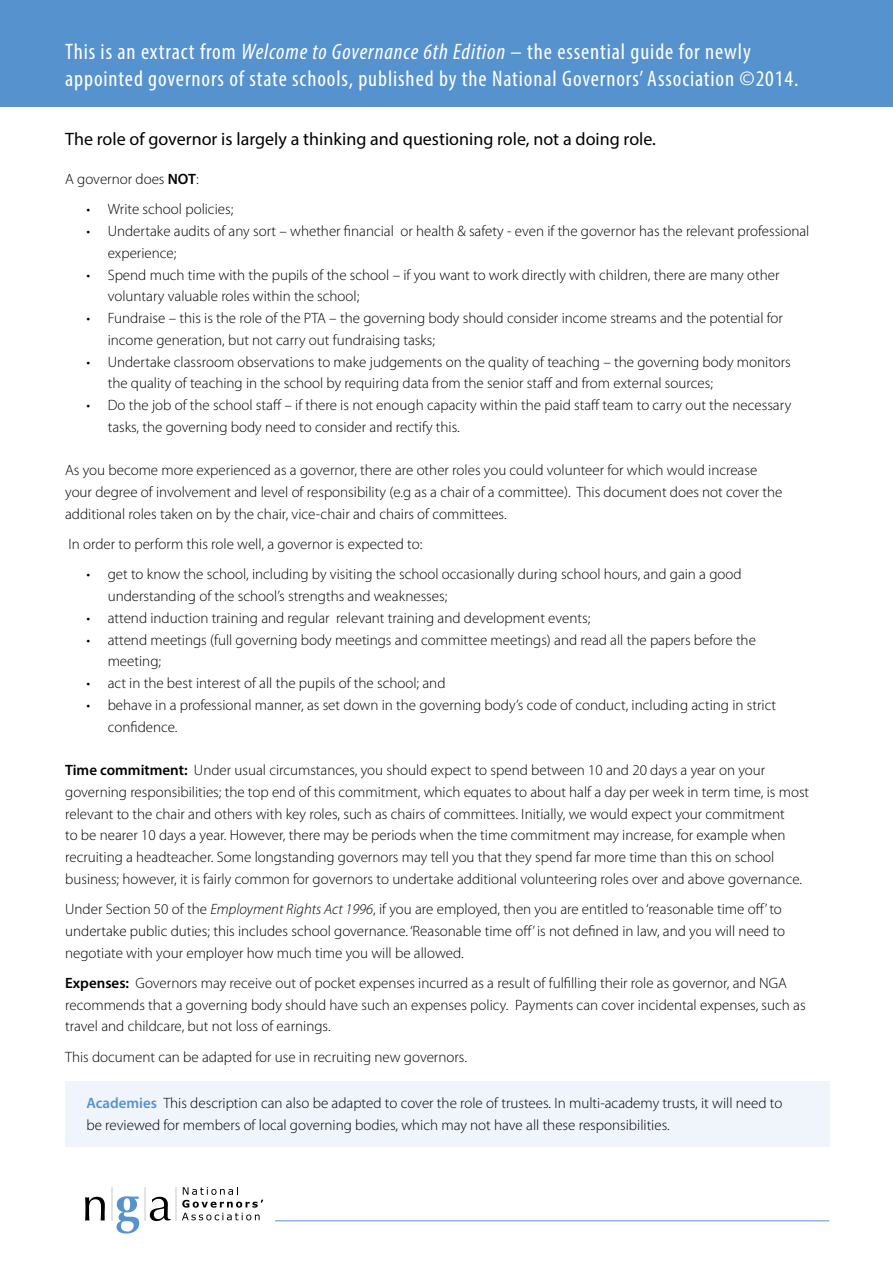
<style>
.page{position:relative;width:893px;height:1263px;background:#fff}
.page>*{position:absolute;margin:0;border:0;box-sizing:border-box;transform-origin:0 0}
.t1{font:condensed 22.5px/27px "Myriad Pro";letter-spacing:.04em;color:#fff}
.t2{font:18px "Myriad Pro";color:#000}
.t3{font:300 15px/21.8px "Myriad Pro";color:#000}
.s1{font-style:italic}
.s2{font-weight:600}
.s3{font-weight:600;color:#5692ce}
</style>
<div class="page">
<svg style="left:85px;top:1197px;width:20px;height:23px"></svg>
<svg style="left:117px;top:1196px;width:22px;height:37px"></svg>
<svg style="left:150px;top:1197px;width:21px;height:24px"></svg>
<svg style="left:182px;top:1187px;width:81px;height:33px"></svg>
<hr style="left:144px;top:1187px;width:2px;height:33px;background:#e3e3e3">
<hr style="left:175px;top:1187px;width:2px;height:33px;background:#e3e3e3">
<hr style="left:111px;top:1187px;width:2px;height:33px;background:#e3e3e3">
<hr style="left:275px;top:1220px;width:554px;height:1px;background:#5692ce">
<div style="left:65px;top:1081px;width:764px;height:66px;background:#f0f4fb"></div>
<div style="left:0;top:0;width:893px;height:106px;background:#5692ce"></div>
<h1 class="t1" style="left:65px;top:38px;width:735px">This is an extract from <span class="s1">Welcome to Governance 6th Edition</span> – the essential guide for newly appointed governors of state schools, published by the National Governors’ Association ©2014.</h1>
<p class="t2" style="left:65px;top:128px;width:592px">The role of governor is largely a thinking and questioning role, not a doing role.</p>
<p class="t3" style="left:65px;top:168px;width:135px">A governor does <span class="s2">NOT</span>:</p>
<p class="t3" style="left:86px;top:199px;width:148px">• Write school policies;</p>
<p class="t3" style="left:108px;top:220px;width:703px;text-indent:-21px">• Undertake audits of any sort – whether financial or health &amp; safety - even if the governor has the relevant professional experience;</p>
<p class="t3" style="left:108px;top:264px;width:673px;text-indent:-21px">• Spend much time with the pupils of the school – if you want to work directly with children, there are many other voluntary valuable roles within the school;</p>
<p class="t3" style="left:108px;top:307px;width:677px;text-indent:-21px">• Fundraise – this is the role of the PTA – the governing body should consider income streams and the potential for income generation, but not carry out fundraising tasks;</p>
<p class="t3" style="left:108px;top:351px;width:685px;text-indent:-21px">• Undertake classroom observations to make judgements on the quality of teaching – the governing body monitors the quality of teaching in the school by requiring data from the senior staff and from external sources;</p>
<p class="t3" style="left:108px;top:394px;width:685px;text-indent:-21px">• Do the job of the school staff – if there is not enough capacity within the paid staff team to carry out the necessary tasks, the governing body need to consider and rectify this.</p>
<p class="t3" style="left:65px;top:460px;width:719px">As you become more experienced as a governor, there are other roles you could volunteer for which would increase your degree of involvement and level of responsibility (e.g as a chair of a committee). This document does not cover the additional roles taken on by the chair, vice-chair and chairs of committees.</p>
<p class="t3" style="left:68px;top:533px;width:355px">In order to perform this role well, a governor is expected to:</p>
<p class="t3" style="left:108px;top:564px;width:635px;text-indent:-21px">• get to know the school, including by visiting the school occasionally during school hours, and gain a good understanding of the school’s strengths and weaknesses;</p>
<p class="t3" style="left:86px;top:607px;width:505px">• attend induction training and regular relevant training and development events;</p>
<p class="t3" style="left:108px;top:629px;width:650px;text-indent:-21px">• attend meetings (full governing body meetings and committee meetings) and read all the papers before the meeting;</p>
<p class="t3" style="left:86px;top:672px;width:361px">• act in the best interest of all the pupils of the school; and</p>
<p class="t3" style="left:108px;top:694px;width:670px;text-indent:-21px">• behave in a professional manner, as set down in the governing body’s code of conduct, including acting in strict confidence.</p>
<p class="t3" style="left:65px;top:759px;width:746px"><span class="s2">Time commitment:</span> Under usual circumstances, you should expect to spend between 10 and 20 days a year on your governing responsibilities; the top end of this commitment, which equates to about half a day per week in term time, is most relevant to the chair and others with key roles, such as chairs of committees. Initially, we would expect your commitment<br>to be nearer 10 days a year. However, there may be periods when the time commitment may increase, for example when recruiting a headteacher. Some longstanding governors may tell you that they spend far more time than this on school business; however, it is fairly common for governors to undertake additional volunteering roles over and above governance.</p>
<p class="t3" style="left:65px;top:898px;width:721px">Under Section 50 of the <span class="s1">Employment Rights Act 1996</span>, if you are employed, then you are entitled to ‘reasonable time off’ to undertake public duties; this includes school governance. ‘Reasonable time off’ is not defined in law, and you will need to negotiate with your employer how much time you will be allowed.</p>
<p class="t3" style="left:65px;top:972px;width:742px"><span class="s2">Expenses:</span> Governors may receive out of pocket expenses incurred as a result of fulfilling their role as governor, and NGA recommends that a governing body should have such an expenses policy. Payments can cover incidental expenses, such as travel and childcare, but not loss of earnings.</p>
<p class="t3" style="left:65px;top:1046px;width:403px">This document can be adapted for use in recruiting new governors.</p>
<p class="t3" style="left:86px;top:1092px;width:697px"><span class="s3">Academies</span> This description can also be adapted to cover the role of trustees. In multi-academy trusts, it will need to be reviewed for members of local governing bodies, which may not have all these responsibilities.</p>
</div>
